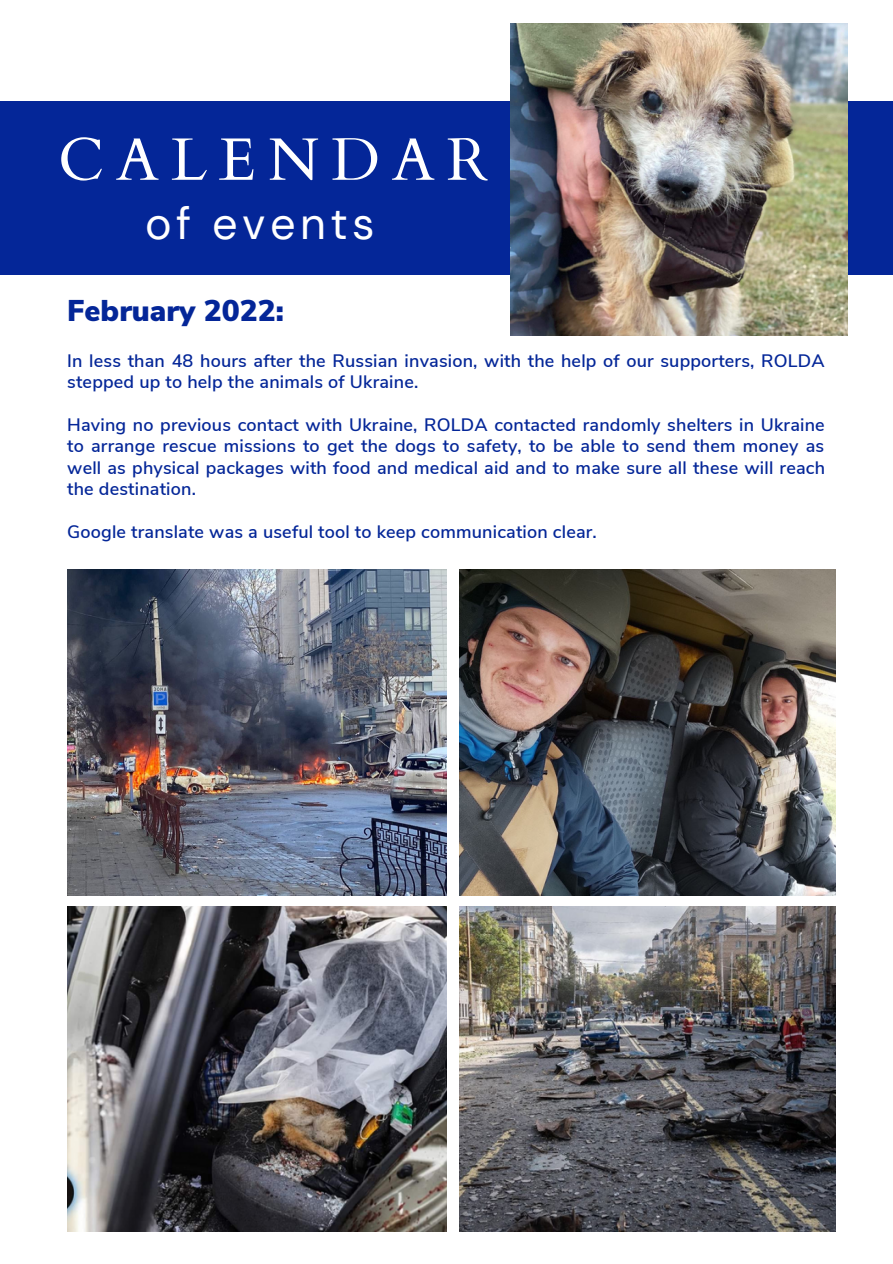
<style>
.page{position:relative;width:893px;height:1264px;background:#fff}
.page>*{position:absolute;margin:0;border:0;box-sizing:border-box;transform-origin:0 0}
.t1{font:60px "Cardo";letter-spacing:.2em;color:#fff}
.t2{font:45px "DM Sans";letter-spacing:.1em;color:#fff}
.t3{font:900 30px "Nunito Sans";color:#042698}
.t4{font:600 18px/21.3px "Nunito Sans";letter-spacing:.01em;color:#042698}
</style>
<div class="page">
<div style="left:0;top:101px;width:892px;height:173px;background:#042698"></div>
<img style="left:510px;top:23px;width:337px;height:313px">
<img style="left:67px;top:906px;width:379px;height:325px">
<img style="left:459px;top:906px;width:376px;height:325px">
<img style="left:67px;top:569px;width:379px;height:326px">
<img style="left:459px;top:569px;width:376px;height:326px">
<h1 class="t1" style="left:58px;top:120px;width:431px">CALENDAR</h1>
<h2 class="t2" style="left:145px;top:194px;width:231px">of events</h2>
<h3 class="t3" style="left:67px;top:290px;width:218px">February 2022:</h3>
<p class="t4" style="left:67px;top:350px;width:758px">In less than 48 hours after the Russian invasion, with the help of our supporters, ROLDA stepped up to help the animals of Ukraine.</p>
<p class="t4" style="left:67px;top:414px;width:759px;text-align:justify">Having no previous contact with Ukraine, ROLDA contacted randomly shelters in Ukraine to arrange rescue missions to get the dogs to safety, to be able to send them money as well as physical packages with food and medical aid and to make sure all these will reach the destination.</p>
<p class="t4" style="left:67px;top:521px;width:531px">Google translate was a useful tool to keep communication clear.</p>
</div>
